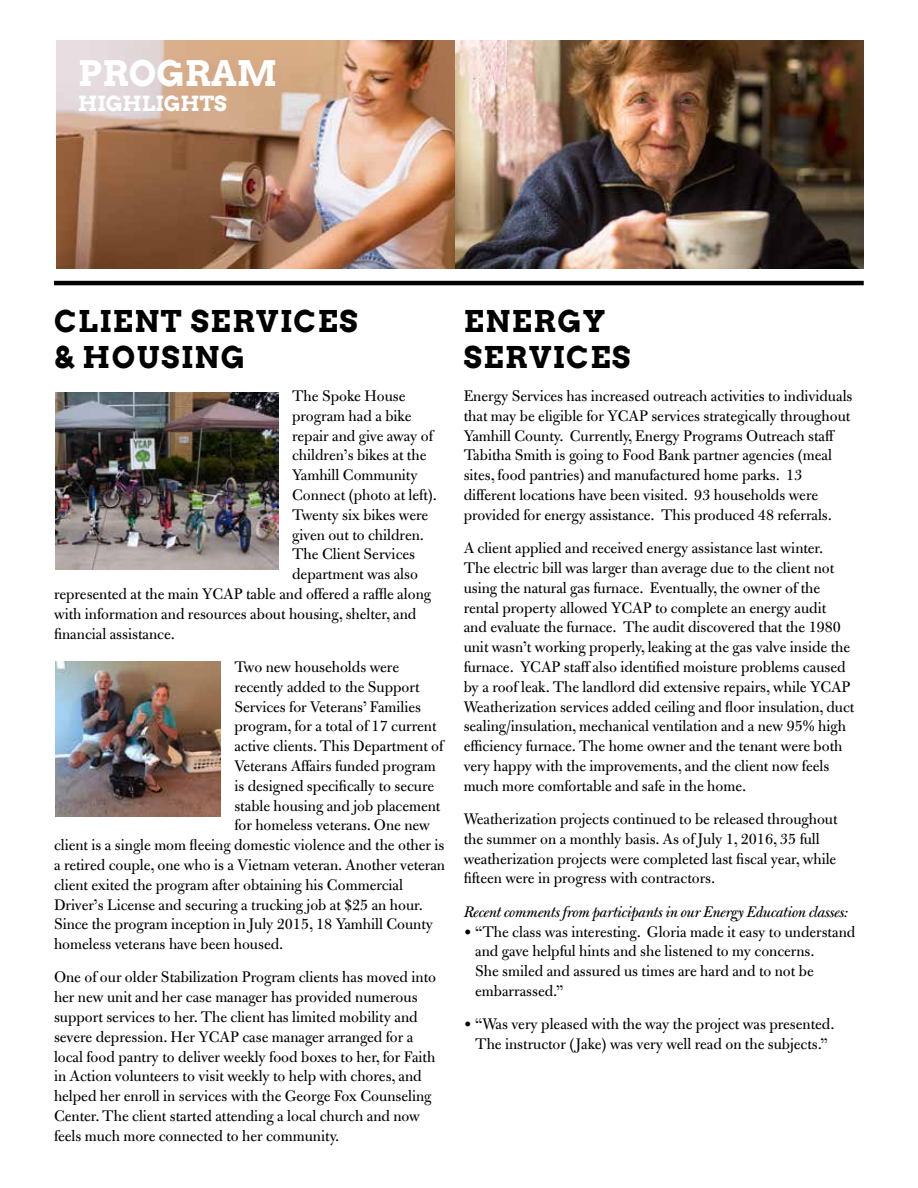
<style>
.page{position:relative;width:918px;height:1188px;background:#fff}
.page>*{position:absolute;margin:0;border:0;box-sizing:border-box;transform-origin:0 0}
.t1{font:700 35.25px "Arvo";color:#fff}
.t2{font:700 30px/36px "Arvo";letter-spacing:.05em;color:#000}
.t3{font:700 20.85px "Arvo";color:#fff}
.t4{font:16.5px/19.8px "Bulmer";color:#000}
.t5{font:italic 16.5px "Bulmer";letter-spacing:-.03em;color:#000}
</style>
<div class="page">
<img style="left:57px;top:40px;width:399px;height:229px">
<img style="left:456px;top:40px;width:408px;height:229px">
<img style="left:56px;top:393px;width:223px;height:177px">
<img style="left:56px;top:662px;width:165px;height:154px">
<hr style="left:54px;top:281px;width:810px;height:4px;background:#000">
<h1 class="t1" style="left:78px;top:51px;width:200px">PROGRAM</h1>
<p class="t3" style="left:78px;top:90px;width:150px">HIGHLIGHTS</p>
<h2 class="t2" style="left:54px;top:303px;width:305px">CLIENT SERVICES &amp; HOUSING</h2>
<p class="t4" style="left:292px;top:386px;width:115px">The Spoke House</p>
<p class="t4" style="left:292px;top:406px;width:121px">program had a bike</p>
<p class="t4" style="left:292px;top:426px;width:142px">repair and give away of</p>
<p class="t4" style="left:292px;top:446px;width:136px">children’s bikes at the</p>
<p class="t4" style="left:292px;top:466px;width:127px">Yamhill Community</p>
<p class="t4" style="left:292px;top:485px;width:146px">Connect (photo at left).</p>
<p class="t4" style="left:292px;top:505px;width:138px">Twenty six bikes were</p>
<p class="t4" style="left:292px;top:525px;width:133px">given out to children.</p>
<p class="t4" style="left:292px;top:545px;width:124px">The Client Services</p>
<p class="t4" style="left:292px;top:565px;width:127px">department was also</p>
<p class="t4" style="left:54px;top:584px;width:379px">represented at the main YCAP table and offered a raffle along</p>
<p class="t4" style="left:54px;top:604px;width:364px">with information and resources about housing, shelter, and</p>
<p class="t4" style="left:54px;top:624px;width:122px">financial assistance.</p>
<p class="t4" style="left:234px;top:657px;width:166px">Two new households were</p>
<p class="t4" style="left:234px;top:677px;width:187px">recently added to the Support</p>
<p class="t4" style="left:234px;top:697px;width:188px">Services for Veterans’ Families</p>
<p class="t4" style="left:234px;top:717px;width:204px">program, for a total of 17 current</p>
<p class="t4" style="left:234px;top:736px;width:210px">active clients. This Department of</p>
<p class="t4" style="left:234px;top:756px;width:203px">Veterans Affairs funded program</p>
<p class="t4" style="left:234px;top:776px;width:201px">is designed specifically to secure</p>
<p class="t4" style="left:234px;top:796px;width:208px">stable housing and job placement</p>
<p class="t4" style="left:234px;top:816px;width:197px">for homeless veterans. One new</p>
<p class="t4" style="left:54px;top:835px;width:392px">client is a single mom fleeing domestic violence and the other is</p>
<p class="t4" style="left:54px;top:855px;width:393px">a retired couple, one who is a Vietnam veteran. Another veteran</p>
<p class="t4" style="left:54px;top:875px;width:351px">client exited the program after obtaining his Commercial</p>
<p class="t4" style="left:54px;top:895px;width:370px">Driver’s License and securing a trucking job at $25 an hour.</p>
<p class="t4" style="left:54px;top:915px;width:381px">Since the program inception in July 2015, 18 Yamhill County</p>
<p class="t4" style="left:54px;top:934px;width:231px">homeless veterans have been housed.</p>
<p class="t4" style="left:54px;top:968px;width:384px">One of our older Stabilization Program clients has moved into her new unit and her case manager has provided numerous support services to her. The client has limited mobility and severe depression. Her YCAP case manager arranged for a local food pantry to deliver weekly food boxes to her, for Faith in Action volunteers to visit weekly to help with chores, and helped her enroll in services with the George Fox Counseling Center. The client started attending a local church and now feels much more connected to her community.</p>
<h2 class="t2" style="left:464px;top:303px;width:168px">ENERGY<br>SERVICES</h2>
<p class="t4" style="left:464px;top:386px;width:390px">Energy Services has increased outreach activities to individuals that may be eligible for YCAP services strategically throughout Yamhill County. Currently, Energy Programs Outreach staff Tabitha Smith is going to Food Bank partner agencies (meal sites, food pantries) and manufactured home parks. 13 different locations have been visited. 93 households were provided for energy assistance. This produced 48 referrals.</p>
<p class="t4" style="left:464px;top:538px;width:392px">A client applied and received energy assistance last winter.<br>The electric bill was larger than average due to the client not using the natural gas furnace. Eventually, the owner of the rental property allowed YCAP to complete an energy audit<br>and evaluate the furnace. The audit discovered that the 1980 unit wasn’t working properly, leaking at the gas valve inside the furnace. YCAP staff also identified moisture problems caused by a roof leak. The landlord did extensive repairs, while YCAP Weatherization services added ceiling and floor insulation, duct sealing/insulation, mechanical ventilation and a new 95% high efficiency furnace. The home owner and the tenant were both very happy with the improvements, and the client now feels much more comfortable and safe in the home.</p>
<p class="t4" style="left:464px;top:809px;width:375px">Weatherization projects continued to be released throughout the summer on a monthly basis. As of July 1, 2016, 35 full weatherization projects were completed last fiscal year, while fifteen were in progress with contractors.</p>
<p class="t5" style="left:464px;top:902px;width:386px">Recent comments from participants in our Energy Education classes:</p>
<p class="t4" style="left:475px;top:922px;width:382px;text-indent:-12px">• “The class was interesting. Gloria made it easy to understand and gave helpful hints and she listened to my concerns.<br>She smiled and assured us times are hard and to not be embarrassed.”</p>
<p class="t4" style="left:464px;top:1015px;width:372px;text-align:center">• “Was very pleased with the way the project was presented.<br>The instructor (Jake) was very well read on the subjects.”</p>
</div>
